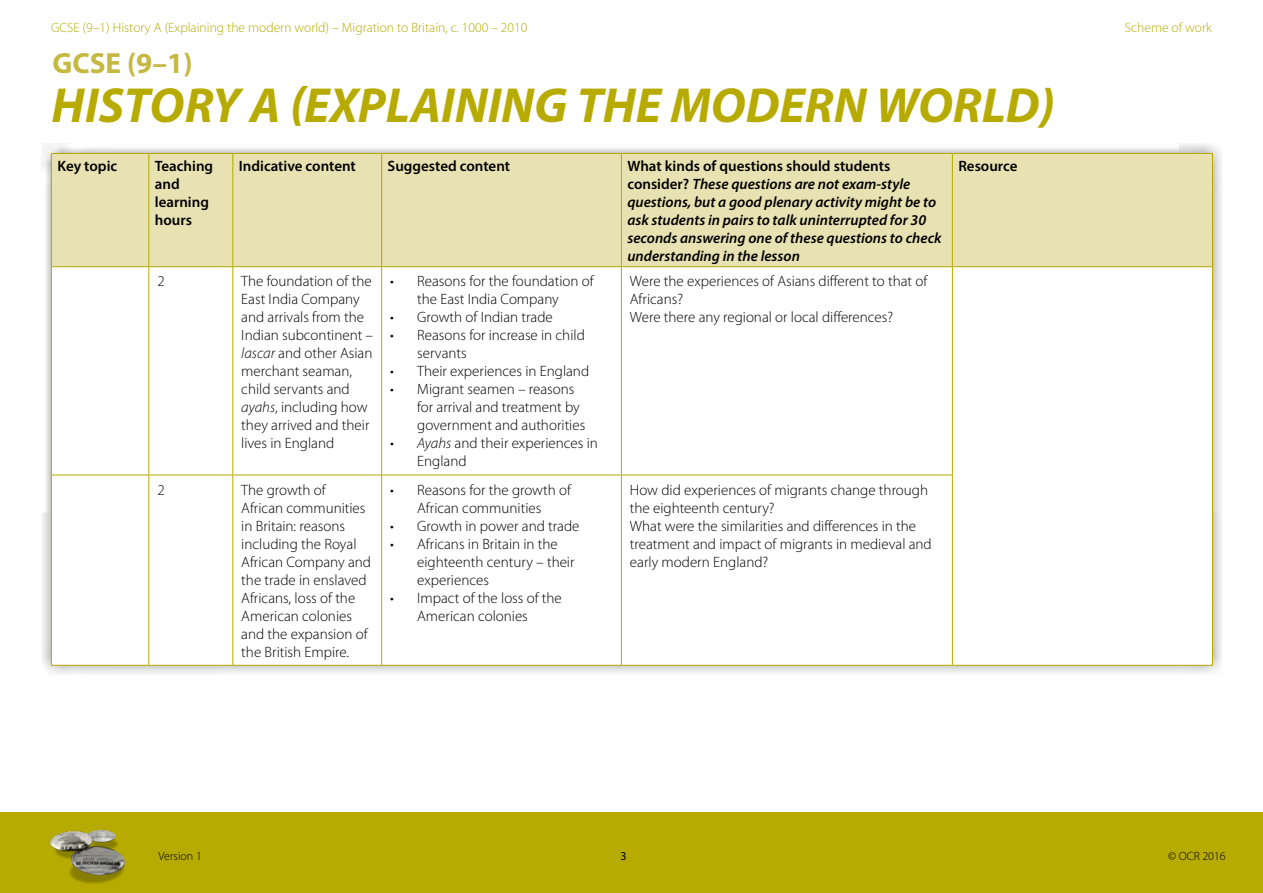
<style>
.page{position:relative;width:1263px;height:893px;background:#fff}
.page>*{position:absolute;margin:0;border:0;box-sizing:border-box;transform-origin:0 0}
.t1{font:italic 700 49.5px "Myriad Pro";color:#b7aa00}
.t2{font:700 29.25px "Myriad Pro";color:#c6b942}
.Body_10pt{font:300 15px/18px "Myriad Pro";color:#000}
.Body_10pt-2{font:italic 600 15px/18px "Myriad Pro";color:#000}
.Body_10pt-3{font:600 15px/18px "Myriad Pro";color:#000}
.t3{font:300 13.5px "Myriad Pro";color:#b7aa00}
.t4{font:300 12px "Myriad Pro";color:#000}
.t5{font:12px "Myriad Pro";color:#000}
.s1{font-style:normal}
.s2{font-style:italic}
</style>
<div class="page">
<div style="left:0;top:812px;width:1263px;height:81px;background:#b7aa00"></div>
<img style="left:49px;top:829px;width:77px;height:55px">
<div style="left:41px;top:144px;width:1182px;height:531px;background:#000;opacity:.45"></div>
<div style="left:52px;top:154px;width:1160px;height:112px;background:#e8e1b1"></div>
<svg style="left:52px;top:267px;width:1160px;height:398px"></svg>
<hr style="left:51px;top:153px;width:98px;height:1px;background:#b7aa00">
<hr style="left:51px;top:154px;width:1px;height:112px;background:#b7aa00">
<hr style="left:149px;top:153px;width:84px;height:1px;background:#b7aa00">
<hr style="left:148px;top:154px;width:1px;height:112px;background:#b7aa00">
<hr style="left:233px;top:153px;width:149px;height:1px;background:#b7aa00">
<hr style="left:232px;top:154px;width:1px;height:112px;background:#b7aa00">
<hr style="left:382px;top:153px;width:239px;height:1px;background:#b7aa00">
<hr style="left:381px;top:154px;width:1px;height:112px;background:#b7aa00">
<hr style="left:621px;top:153px;width:331px;height:1px;background:#b7aa00">
<hr style="left:621px;top:154px;width:1px;height:112px;background:#b7aa00">
<hr style="left:952px;top:153px;width:261px;height:1px;background:#b7aa00">
<hr style="left:952px;top:154px;width:1px;height:112px;background:#b7aa00">
<hr style="left:1212px;top:154px;width:1px;height:112px;background:#b7aa00">
<hr style="left:51px;top:266px;width:98px;height:1px;background:#b7aa00">
<hr style="left:51px;top:267px;width:1px;height:208px;background:#b7aa00">
<hr style="left:149px;top:266px;width:84px;height:1px;background:#b7aa00">
<hr style="left:148px;top:267px;width:1px;height:208px;background:#b7aa00">
<hr style="left:233px;top:266px;width:149px;height:1px;background:#b7aa00">
<hr style="left:232px;top:267px;width:1px;height:208px;background:#b7aa00">
<hr style="left:382px;top:266px;width:239px;height:1px;background:#b7aa00">
<hr style="left:381px;top:267px;width:1px;height:208px;background:#b7aa00">
<hr style="left:621px;top:266px;width:331px;height:1px;background:#b7aa00">
<hr style="left:621px;top:267px;width:1px;height:208px;background:#b7aa00">
<hr style="left:952px;top:266px;width:261px;height:1px;background:#b7aa00">
<hr style="left:952px;top:267px;width:1px;height:208px;background:#b7aa00">
<hr style="left:1212px;top:267px;width:1px;height:208px;background:#b7aa00">
<hr style="left:51px;top:475px;width:98px;height:1px;background:#b7aa00">
<hr style="left:51px;top:475px;width:1px;height:190px;background:#b7aa00">
<hr style="left:149px;top:475px;width:84px;height:1px;background:#b7aa00">
<hr style="left:148px;top:475px;width:1px;height:190px;background:#b7aa00">
<hr style="left:233px;top:475px;width:149px;height:1px;background:#b7aa00">
<hr style="left:232px;top:475px;width:1px;height:190px;background:#b7aa00">
<hr style="left:382px;top:475px;width:239px;height:1px;background:#b7aa00">
<hr style="left:381px;top:475px;width:1px;height:190px;background:#b7aa00">
<hr style="left:621px;top:475px;width:332px;height:1px;background:#b7aa00">
<hr style="left:621px;top:475px;width:1px;height:190px;background:#b7aa00">
<hr style="left:952px;top:475px;width:1px;height:190px;background:#b7aa00">
<hr style="left:1212px;top:475px;width:1px;height:190px;background:#b7aa00">
<hr style="left:51px;top:665px;width:98px;height:1px;background:#b7aa00">
<hr style="left:149px;top:665px;width:84px;height:1px;background:#b7aa00">
<hr style="left:233px;top:665px;width:149px;height:1px;background:#b7aa00">
<hr style="left:382px;top:665px;width:239px;height:1px;background:#b7aa00">
<hr style="left:621px;top:665px;width:331px;height:1px;background:#b7aa00">
<hr style="left:952px;top:665px;width:261px;height:1px;background:#b7aa00">
<p class="t3" style="left:51px;top:21px;width:478px">GCSE (9–1) History A (Explaining the modern world) – Migration to Britain, c. 1000 – 2010</p>
<p class="t3" style="left:1125px;top:21px;width:89px">Scheme of work</p>
<h2 class="t2" style="left:52px;top:44px;width:142px">GCSE (9–1)</h2>
<h1 class="t1" style="left:52px;top:74px;width:1005px">HISTORY A (EXPLAINING THE MODERN WORLD)</h1>
<p class="Body_10pt-3" style="left:57px;top:156px;width:61px">Key topic</p>
<p class="Body_10pt-3" style="left:155px;top:156px;width:60px">Teaching and learning hours</p>
<p class="Body_10pt-3" style="left:239px;top:156px;width:119px">Indicative content</p>
<p class="Body_10pt-3" style="left:388px;top:156px;width:124px">Suggested content</p>
<p class="Body_10pt-2" style="left:627px;top:156px;width:316px"><span class="s1">What kinds of questions should students consider?</span> These questions are not exam-style questions, but a good plenary activity might be to ask students in pairs to talk uninterrupted for 30 seconds answering one of these questions to check understanding in the lesson</p>
<p class="Body_10pt-3" style="left:958px;top:156px;width:61px">Resource</p>
<p class="Body_10pt" style="left:157px;top:273px;width:9px">2</p>
<p class="Body_10pt" style="left:241px;top:273px;width:133px">The foundation of the<br>East India Company and arrivals from the<br>Indian subcontinent – <span class="s2">lascar</span> and other Asian merchant seaman, child servants and <span class="s2">ayahs</span>, including how they arrived and their lives in England</p>
<p class="Body_10pt" style="left:390px;top:273px;width:205px;text-align:center">• Reasons for the foundation of the East India Company</p>
<p class="Body_10pt" style="left:630px;top:273px;width:299px">Were the experiences of Asians different to that of<br>Africans?</p>
<p class="Body_10pt" style="left:630px;top:309px;width:265px">Were there any regional or local differences?</p>
<p class="Body_10pt" style="left:390px;top:309px;width:164px">• Growth of Indian trade</p>
<p class="Body_10pt" style="left:417px;top:327px;width:169px;text-indent:-27px">• Reasons for increase in child servants</p>
<p class="Body_10pt" style="left:390px;top:363px;width:201px">• Their experiences in England</p>
<p class="Body_10pt" style="left:417px;top:381px;width:170px;text-indent:-27px">• Migrant seamen – reasons for arrival and treatment by government and authorities</p>
<p class="Body_10pt" style="left:417px;top:435px;width:182px;text-indent:-27px"><span class="s2">• Ayahs</span> and their experiences in<br>England</p>
<p class="Body_10pt" style="left:157px;top:481px;width:9px">2</p>
<p class="Body_10pt" style="left:241px;top:481px;width:131px">The growth of<br>African communities in Britain: reasons including the Royal<br>African Company and the trade in enslaved<br>Africans, loss of the<br>American colonies and the expansion of the British Empire.</p>
<p class="Body_10pt" style="left:390px;top:481px;width:182px;text-align:center">• Reasons for the growth of<br>African communities</p>
<p class="Body_10pt" style="left:390px;top:517px;width:191px">• Growth in power and trade</p>
<p class="Body_10pt" style="left:417px;top:535px;width:159px;text-indent:-27px">• Africans in Britain in the eighteenth century – their experiences</p>
<p class="Body_10pt" style="left:390px;top:589px;width:173px;text-align:center">• Impact of the loss of the<br>American colonies</p>
<p class="Body_10pt" style="left:630px;top:481px;width:300px">How did experiences of migrants change through the eighteenth century?</p>
<p class="Body_10pt" style="left:630px;top:517px;width:303px">What were the similarities and differences in the treatment and impact of migrants in medieval and early modern England?</p>
<p class="t4" style="left:158px;top:849px;width:45px">Version 1</p>
<p class="t5" style="left:620px;top:848px;width:8px">3</p>
<p class="t4" style="left:1168px;top:849px;width:59px">© OCR 2016</p>
</div>
